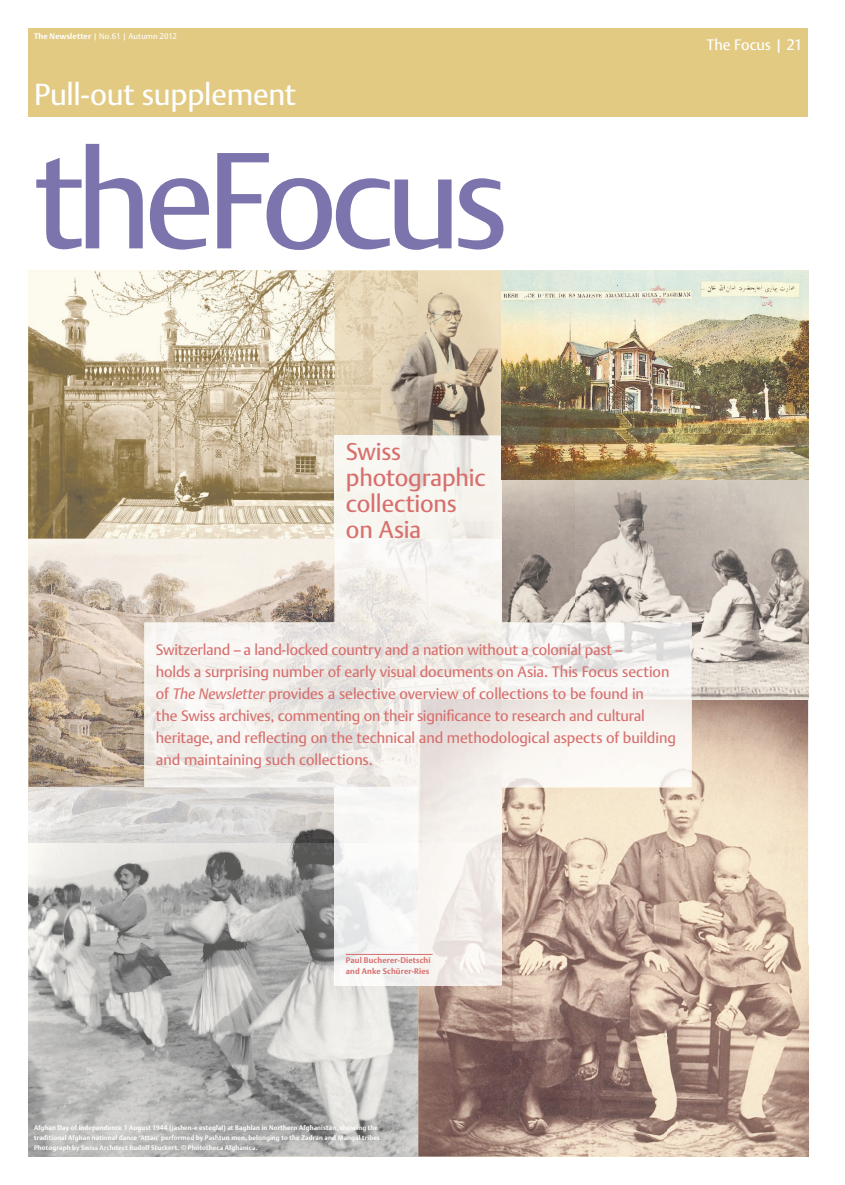
<style>
.page{position:relative;width:845px;height:1185px;background:#fff}
.page>*{position:absolute;margin:0;border:0;box-sizing:border-box;transform-origin:0 0}
.t1{font:135px "DTL Argo TPRO";letter-spacing:-.06em;color:#7c75ad}
.t2{font:30px "DTL Argo TPRO";letter-spacing:-.01em;color:#fff}
.t3{font:24px/26px "DTL Argo TPRO";letter-spacing:-.01em;color:#d76f6d}
.t4{font:15px/22px "DTL Argo TPRO";letter-spacing:-.01em;color:#d76f6d}
.t5{font:15px "DTL Argo TPRO";letter-spacing:-.01em;color:#fff}
.t6{font:700 8px/11px "DTL Argo TPRO";letter-spacing:.015em;color:#d76f6d}
.t7{font:8px "DTL Argo TPRO";letter-spacing:.01em;color:#fff}
.t8{font:700 6.5px/10px "DTL Argo TPRO";letter-spacing:.02em;color:#fff}
.s1{font-weight:700}
.s2{font-style:italic}
</style>
<div class="page">
<img style="left:28px;top:271px;width:306px;height:268px">
<img style="left:334px;top:270px;width:168px;height:33px">
<img style="left:418px;top:303px;width:84px;height:132px">
<img style="left:334px;top:271px;width:84px;height:164px">
<img style="left:28px;top:539px;width:136px;height:248px">
<img style="left:164px;top:539px;width:254px;height:83px">
<img style="left:666px;top:699px;width:142px;height:458px">
<img style="left:502px;top:807px;width:164px;height:173px">
<img style="left:418px;top:980px;width:248px;height:177px">
<img style="left:28px;top:842px;width:319px;height:315px">
<img style="left:347px;top:985px;width:71px;height:172px">
<img style="left:28px;top:787px;width:351px;height:55px">
<img style="left:574px;top:479px;width:132px;height:95px">
<img style="left:706px;top:479px;width:102px;height:220px">
<img style="left:574px;top:574px;width:132px;height:62px">
<img style="left:691px;top:636px;width:15px;height:63px">
<img style="left:418px;top:435px;width:108px;height:187px">
<img style="left:526px;top:479px;width:48px;height:143px">
<div style="left:28px;top:28px;width:780px;height:88px;background:#e2ca83"></div>
<img style="left:144px;top:622px;width:214px;height:165px">
<img style="left:358px;top:622px;width:144px;height:94px">
<img style="left:358px;top:716px;width:60px;height:95px">
<img style="left:502px;top:622px;width:189px;height:185px">
<img style="left:486px;top:842px;width:16px;height:143px">
<img style="left:334px;top:842px;width:152px;height:143px">
<img style="left:418px;top:699px;width:84px;height:143px">
<hr style="left:346px;top:954px;width:87px;height:1px;background:#d76f6d">
<img style="left:502px;top:270px;width:306px;height:209px">
<p class="t7" style="left:34px;top:32px;width:144px"><span class="s1">The Newsletter</span> | No.61 | Autumn 2012</p>
<h2 class="t2" style="left:34px;top:77px;width:263px">Pull-out supplement</h2>
<h1 class="t1" style="left:34px;top:120px;width:477px">theFocus</h1>
<p class="t5" style="left:706px;top:36px;width:98px">The Focus | 21</p>
<h3 class="t3" style="left:346px;top:439px;width:141px">Swiss photographic collections on Asia</h3>
<p class="t4" style="left:156px;top:639px;width:521px">Switzerland – a land-locked country and a nation without a colonial past –<br>holds a surprising number of early visual documents on Asia. This Focus section of <span class="s2">The Newsletter</span> provides a selective overview of collections to be found in<br>the Swiss archives, commenting on their significance to research and cultural heritage, and reflecting on the technical and methodological aspects of building and maintaining such collections.</p>
<p class="t6" style="left:346px;top:955px;width:86px">Paul Bucherer-Dietschi and Anke Schürer-Ries</p>
<p class="t8" style="left:34px;top:1123px;width:349px">Afghan Day of Independence 1 August 1944 (jashen-e esteqlal) at Baghlan in Northern Afghanistan, showing the traditional Afghan national dance ‘Attan’ performed by Pashtun men, belonging to the Zadran and Mangal tribes.<br>Photograph by Swiss Architect Rudolf Stuckert. © Phototheca Afghanica.</p>
</div>
